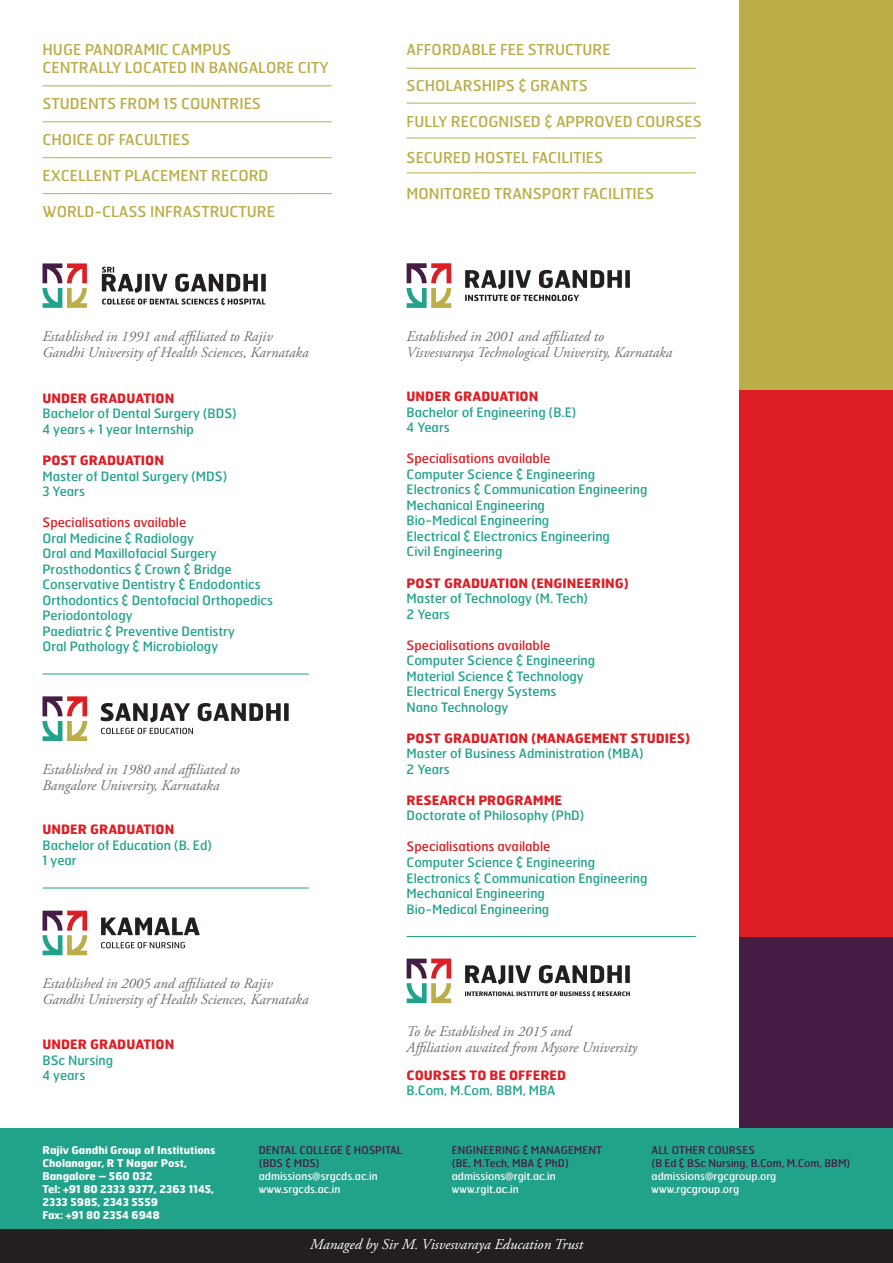
<style>
.page{position:relative;width:893px;height:1263px;background:#fff}
.page>*{position:absolute;margin:0;border:0;box-sizing:border-box;transform-origin:0 0}
.t1{font:15px "Hermes";color:#bbad47}
.t2{font:italic 15px "Adobe Garamond Pro";color:#fff}
.t3{font:italic 14.7px "Adobe Garamond Pro";color:#6c6d70}
.t4{font:12.9px "Hermes";color:#21a38b}
.t5{font:700 12.9px "Hermes";color:#de1e25}
.t6{font:12.9px "Hermes";color:#de1e25}
.t7{font:700 10.65px "Hermes";color:#fff}
.t8{font:10.65px "Hermes";color:#441c44}
.t9{font:10.65px "Hermes";color:#fff}
</style>
<div class="page">
<svg style="left:43px;top:696px;width:44px;height:45px"></svg>
<svg style="left:101px;top:703px;width:89px;height:19px"></svg>
<svg style="left:198px;top:703px;width:83px;height:18px"></svg>
<div style="left:284px;top:703px;width:5px;height:18px;background:#231f20"></div>
<svg style="left:101px;top:728px;width:92px;height:6px"></svg>
<svg style="left:407px;top:263px;width:44px;height:45px"></svg>
<svg style="left:465px;top:270px;width:40px;height:19px"></svg>
<hr style="left:509px;top:270px;width:4px;height:18px;background:#231f20">
<svg style="left:515px;top:270px;width:16px;height:18px"></svg>
<svg style="left:539px;top:270px;width:83px;height:18px"></svg>
<div style="left:625px;top:270px;width:5px;height:18px;background:#231f20"></div>
<svg style="left:465px;top:295px;width:114px;height:6px"></svg>
<svg style="left:43px;top:263px;width:44px;height:45px"></svg>
<div style="left:261px;top:274px;width:5px;height:17px;background:#545151"></div>
<svg style="left:102px;top:267px;width:163px;height:38px"></svg>
<svg style="left:43px;top:911px;width:44px;height:44px"></svg>
<svg style="left:101px;top:917px;width:99px;height:18px"></svg>
<svg style="left:101px;top:942px;width:84px;height:6px"></svg>
<hr style="left:43px;top:674px;width:266px;height:1px;background:#21a38b">
<hr style="left:407px;top:936px;width:289px;height:1px;background:#21a38b">
<hr style="left:43px;top:888px;width:266px;height:1px;background:#21a38b">
<svg style="left:407px;top:958px;width:44px;height:45px"></svg>
<svg style="left:465px;top:965px;width:40px;height:19px"></svg>
<hr style="left:509px;top:965px;width:4px;height:18px;background:#231f20">
<svg style="left:515px;top:965px;width:16px;height:18px"></svg>
<svg style="left:539px;top:965px;width:83px;height:18px"></svg>
<div style="left:625px;top:965px;width:5px;height:18px;background:#231f20"></div>
<svg style="left:465px;top:991px;width:165px;height:6px"></svg>
<hr style="left:43px;top:86px;width:289px;height:1px;background:#bbad47">
<hr style="left:43px;top:122px;width:289px;height:1px;background:#bbad47">
<hr style="left:43px;top:157px;width:289px;height:1px;background:#bbad47">
<hr style="left:43px;top:193px;width:289px;height:1px;background:#bbad47">
<hr style="left:407px;top:68px;width:289px;height:1px;background:#bbad47">
<hr style="left:407px;top:103px;width:289px;height:1px;background:#bbad47">
<hr style="left:407px;top:138px;width:289px;height:1px;background:#bbad47">
<hr style="left:407px;top:173px;width:289px;height:1px;background:#bbad47">
<div style="left:740px;top:925px;width:153px;height:338px;background:#441c44"></div>
<div style="left:740px;top:389px;width:153px;height:547px;background:#de1e25"></div>
<div style="left:740px;top:0;width:153px;height:389px;background:#bbad47"></div>
<div style="left:0;top:1128px;width:893px;height:135px;background:#21a38b"></div>
<div style="left:0;top:1230px;width:893px;height:33px;background:#231f20"></div>
<p class="t1" style="left:43px;top:40px;width:190px">HUGE PANORAMIC CAMPUS</p>
<p class="t1" style="left:43px;top:58px;width:288px">CENTRALLY LOCATED IN BANGALORE CITY</p>
<p class="t1" style="left:43px;top:94px;width:220px">STUDENTS FROM 15 COUNTRIES</p>
<p class="t1" style="left:43px;top:130px;width:149px">CHOICE OF FACULTIES</p>
<p class="t1" style="left:43px;top:166px;width:228px">EXCELLENT PLACEMENT RECORD</p>
<p class="t1" style="left:43px;top:202px;width:234px">WORLD-CLASS INFRASTRUCTURE</p>
<p class="t3" style="left:43px;top:327px;width:232px">Established in 1991 and affiliated to Rajiv</p>
<p class="t3" style="left:43px;top:343px;width:268px">Gandhi University of Health Sciences, Karnataka</p>
<p class="t5" style="left:43px;top:390px;width:133px">UNDER GRADUATION</p>
<p class="t4" style="left:43px;top:405px;width:196px">Bachelor of Dental Surgery (BDS)</p>
<p class="t4" style="left:43px;top:421px;width:153px">4 years + 1 year Internship</p>
<p class="t5" style="left:43px;top:452px;width:123px">POST GRADUATION</p>
<p class="t4" style="left:43px;top:468px;width:186px">Master of Dental Surgery (MDS)</p>
<p class="t4" style="left:43px;top:483px;width:44px">3 Years</p>
<p class="t6" style="left:43px;top:514px;width:145px">Specialisations available</p>
<p class="t4" style="left:43px;top:530px;width:153px">Oral Medicine &amp; Radiology</p>
<p class="t4" style="left:43px;top:545px;width:176px">Oral and Maxillofacial Surgery</p>
<p class="t4" style="left:43px;top:561px;width:191px">Prosthodontics &amp; Crown &amp; Bridge</p>
<p class="t4" style="left:43px;top:576px;width:220px">Conservative Dentistry &amp; Endodontics</p>
<p class="t4" style="left:43px;top:592px;width:232px">Orthodontics &amp; Dentofacial Orthopedics</p>
<p class="t4" style="left:43px;top:607px;width:92px">Periodontology</p>
<p class="t4" style="left:43px;top:623px;width:194px">Paediatric &amp; Preventive Dentistry</p>
<p class="t4" style="left:43px;top:638px;width:177px">Oral Pathology &amp; Microbiology</p>
<p class="t3" style="left:43px;top:761px;width:199px">Established in 1980 and affiliated to</p>
<p class="t3" style="left:43px;top:776px;width:179px">Bangalore University, Karnataka</p>
<p class="t5" style="left:43px;top:821px;width:133px">UNDER GRADUATION</p>
<p class="t4" style="left:43px;top:837px;width:171px">Bachelor of Education (B. Ed)</p>
<p class="t4" style="left:43px;top:852px;width:36px">1 year</p>
<p class="t3" style="left:43px;top:975px;width:232px">Established in 2005 and affiliated to Rajiv</p>
<p class="t3" style="left:43px;top:991px;width:268px">Gandhi University of Health Sciences, Karnataka</p>
<p class="t5" style="left:43px;top:1036px;width:133px">UNDER GRADUATION</p>
<p class="t4" style="left:43px;top:1052px;width:72px">BSc Nursing</p>
<p class="t4" style="left:43px;top:1067px;width:44px">4 years</p>
<p class="t1" style="left:407px;top:40px;width:206px">AFFORDABLE FEE STRUCTURE</p>
<p class="t1" style="left:407px;top:76px;width:183px">SCHOLARSHIPS &amp; GRANTS</p>
<p class="t1" style="left:407px;top:112px;width:297px">FULLY RECOGNISED &amp; APPROVED COURSES</p>
<p class="t1" style="left:407px;top:148px;width:198px">SECURED HOSTEL FACILITIES</p>
<p class="t1" style="left:407px;top:184px;width:249px">MONITORED TRANSPORT FACILITIES</p>
<p class="t3" style="left:407px;top:327px;width:199px">Established in 2001 and affiliated to</p>
<p class="t3" style="left:407px;top:343px;width:267px">Visvesvaraya Technological University, Karnataka</p>
<p class="t5" style="left:407px;top:388px;width:133px">UNDER GRADUATION</p>
<p class="t4" style="left:407px;top:404px;width:171px">Bachelor of Engineering (B.E)</p>
<p class="t4" style="left:407px;top:419px;width:45px">4 Years</p>
<p class="t6" style="left:407px;top:450px;width:145px">Specialisations available</p>
<p class="t4" style="left:407px;top:466px;width:190px">Computer Science &amp; Engineering</p>
<p class="t4" style="left:407px;top:481px;width:242px">Electronics &amp; Communication Engineering</p>
<p class="t4" style="left:407px;top:497px;width:140px">Mechanical Engineering</p>
<p class="t4" style="left:407px;top:512px;width:144px">Bio-Medical Engineering</p>
<p class="t4" style="left:407px;top:528px;width:205px">Electrical &amp; Electronics Engineering</p>
<p class="t4" style="left:407px;top:543px;width:97px">Civil Engineering</p>
<p class="t5" style="left:407px;top:574px;width:224px">POST GRADUATION (ENGINEERING)</p>
<p class="t4" style="left:407px;top:590px;width:183px">Master of Technology (M. Tech)</p>
<p class="t4" style="left:407px;top:606px;width:45px">2 Years</p>
<p class="t6" style="left:407px;top:637px;width:145px">Specialisations available</p>
<p class="t4" style="left:407px;top:652px;width:190px">Computer Science &amp; Engineering</p>
<p class="t4" style="left:407px;top:668px;width:179px">Material Science &amp; Technology</p>
<p class="t4" style="left:407px;top:683px;width:151px">Electrical Energy Systems</p>
<p class="t4" style="left:407px;top:699px;width:103px">Nano Technology</p>
<p class="t5" style="left:407px;top:730px;width:285px">POST GRADUATION (MANAGEMENT STUDIES)</p>
<p class="t4" style="left:407px;top:745px;width:239px">Master of Business Administration (MBA)</p>
<p class="t4" style="left:407px;top:761px;width:45px">2 Years</p>
<p class="t5" style="left:407px;top:792px;width:157px">RESEARCH PROGRAMME</p>
<p class="t4" style="left:407px;top:807px;width:179px">Doctorate of Philosophy (PhD)</p>
<p class="t6" style="left:407px;top:838px;width:145px">Specialisations available</p>
<p class="t4" style="left:407px;top:854px;width:190px">Computer Science &amp; Engineering</p>
<p class="t4" style="left:407px;top:869px;width:242px">Electronics &amp; Communication Engineering</p>
<p class="t4" style="left:407px;top:885px;width:140px">Mechanical Engineering</p>
<p class="t4" style="left:407px;top:901px;width:144px">Bio-Medical Engineering</p>
<p class="t3" style="left:407px;top:1023px;width:166px">To be Established in 2015 and</p>
<p class="t3" style="left:407px;top:1038px;width:232px">Affiliation awaited from Mysore University</p>
<p class="t5" style="left:407px;top:1066px;width:161px">COURSES TO BE OFFERED</p>
<p class="t4" style="left:407px;top:1082px;width:150px">B.Com, M.Com, BBM, MBA</p>
<p class="t7" style="left:43px;top:1143px;width:174px">Rajiv Gandhi Group of Institutions</p>
<p class="t7" style="left:43px;top:1156px;width:146px">Cholanagar, R T Nagar Post,</p>
<p class="t7" style="left:43px;top:1169px;width:111px">Bangalore – 560 032</p>
<p class="t7" style="left:43px;top:1182px;width:173px">Tel: +91 80 2333 9377, 2363 1145,</p>
<p class="t7" style="left:43px;top:1195px;width:117px">2333 5985, 2343 5559</p>
<p class="t7" style="left:43px;top:1208px;width:119px">Fax: +91 80 2354 6948</p>
<p class="t8" style="left:259px;top:1144px;width:145px">DENTAL COLLEGE &amp; HOSPITAL</p>
<p class="t8" style="left:259px;top:1156px;width:62px">(BDS &amp; MDS)</p>
<p class="t9" style="left:259px;top:1169px;width:120px">admissions@srgcds.ac.in</p>
<p class="t9" style="left:259px;top:1182px;width:83px">www.srgcds.ac.in</p>
<p class="t8" style="left:452px;top:1144px;width:152px">ENGINEERING &amp; MANAGEMENT</p>
<p class="t8" style="left:452px;top:1156px;width:119px">(BE, M.Tech, MBA &amp; PhD)</p>
<p class="t9" style="left:452px;top:1169px;width:105px">admissions@rgit.ac.in</p>
<p class="t9" style="left:452px;top:1182px;width:68px">www.rgit.ac.in</p>
<p class="t2" style="left:310px;top:1236px;width:274px">Managed by Sir M. Visvesvaraya Education Trust</p>
<p class="t8" style="left:652px;top:1144px;width:105px">ALL OTHER COURSES</p>
<p class="t8" style="left:652px;top:1156px;width:200px">(B Ed &amp; BSc Nursing, B.Com, M.Com, BBM)</p>
<p class="t9" style="left:652px;top:1169px;width:126px">admissions@rgcgroup.org</p>
<p class="t9" style="left:652px;top:1182px;width:89px">www.rgcgroup.org</p>
</div>
